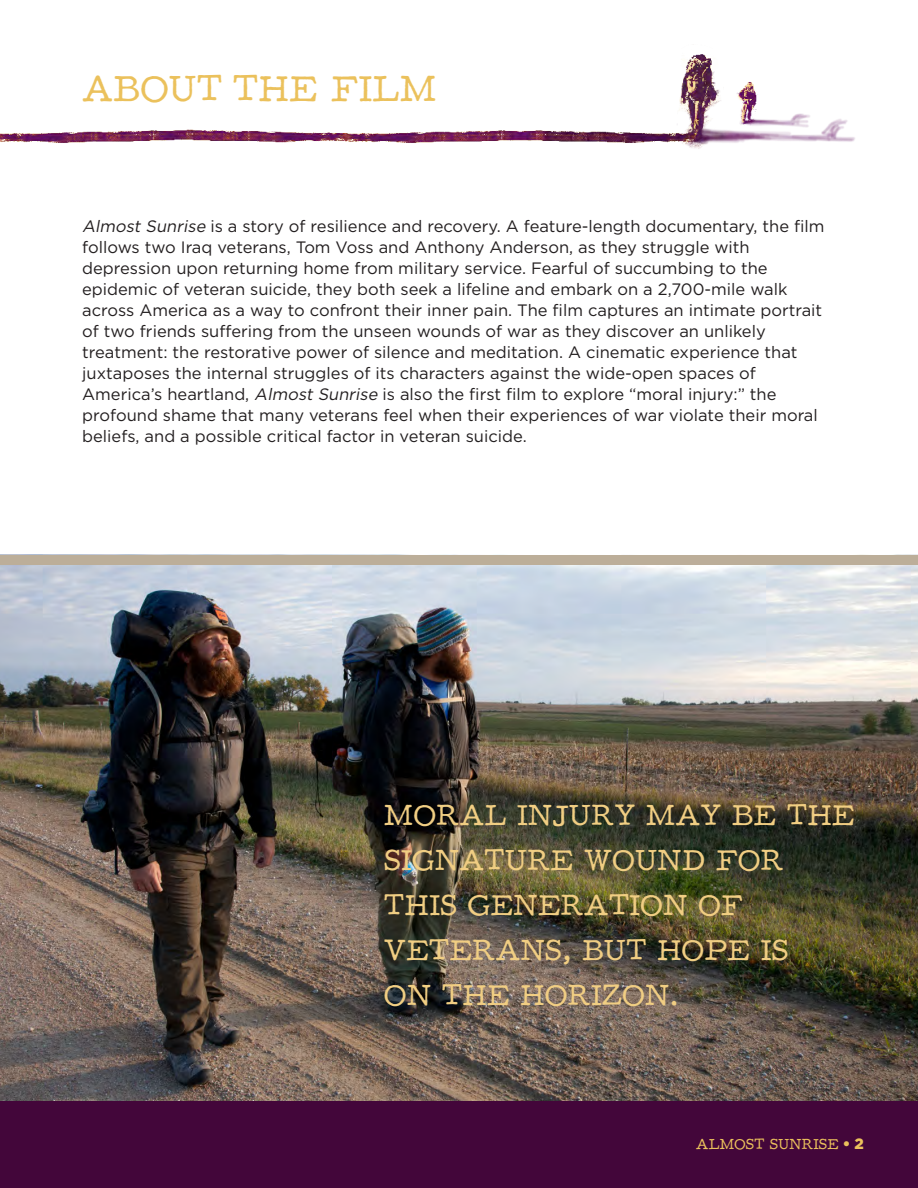
<style>
.page{position:relative;width:918px;height:1188px;background:#fff}
.page>*{position:absolute;margin:0;border:0;box-sizing:border-box;transform-origin:0 0}
.t1{font:37.5px "F25 Executive";color:#ebc15c}
.t2{font:30px/45px "F25 Executive";color:#f1ce83}
.t3{font:16.5px/21px "Gotham";color:#231f20}
.t4{font:15px "F25 Executive";color:#ebc15c}
.s1{font-style:italic}
.s2{font-family:"Gotham";font-weight:900}
</style>
<div class="page">
<div style="left:0;top:1100px;width:918px;height:88px;background:#43063a"></div>
<img style="left:0;top:554px;width:918px;height:546px">
<img style="left:0;top:54px;width:855px;height:95px">
<div style="left:0;top:555px;width:918px;height:10px;background:#bcae99"></div>
<h1 class="t1" style="left:83px;top:67px;width:356px">ABOUT THE FILM</h1>
<p class="t3" style="left:82px;top:215px;width:744px"><span class="s1">Almost Sunrise</span> is a story of resilience and recovery. A feature-length documentary, the film follows two Iraq veterans, Tom Voss and Anthony Anderson, as they struggle with depression upon returning home from military service. Fearful of succumbing to the epidemic of veteran suicide, they both seek a lifeline and embark on a 2,700-mile walk across America as a way to confront their inner pain. The film captures an intimate portrait of two friends suffering from the unseen wounds of war as they discover an unlikely treatment: the restorative power of silence and meditation. A cinematic experience that juxtaposes the internal struggles of its characters against the wide-open spaces of America’s heartland, <span class="s1">Almost Sunrise</span> is also the first film to explore “moral injury:” the profound shame that many veterans feel when their experiences of war violate their moral beliefs, and a possible critical factor in veteran suicide.</p>
<h2 class="t2" style="left:384px;top:793px;width:472px">MORAL INJURY MAY BE THE<br>SIGNATURE WOUND FOR<br>THIS GENERATION OF<br>VETERANS, BUT HOPE IS<br>ON THE HORIZON.</h2>
<p class="t4" style="left:696px;top:1135px;width:169px">ALMOST SUNRISE <span class="s2">• 2</span></p>
</div>
